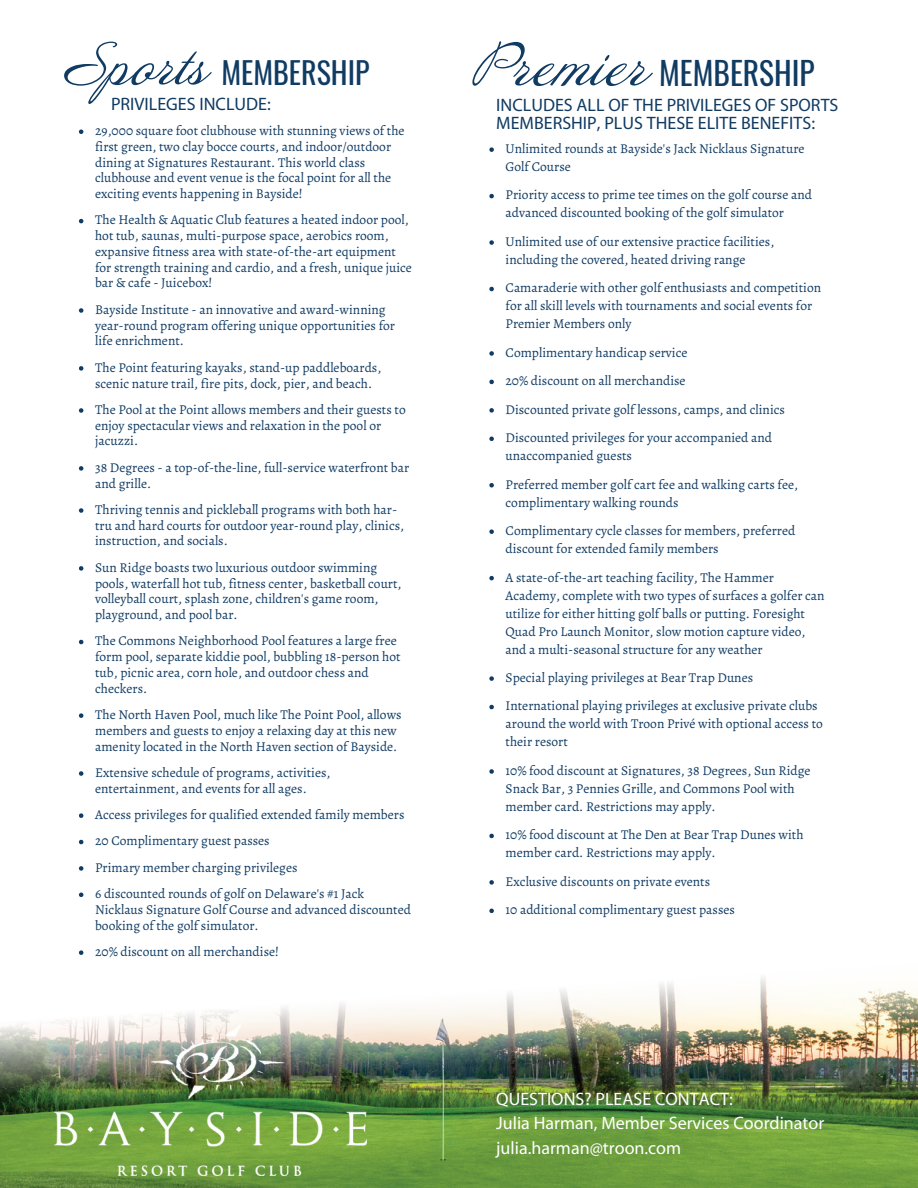
<style>
.page{position:relative;width:918px;height:1188px;background:#fff}
.page>*{position:absolute;margin:0;border:0;box-sizing:border-box;transform-origin:0 0}
.t1{font:54px "Annabelle";color:#103b63}
.t2{font:52.5px "Annabelle";color:#103b63}
.t3{font:31.5px "Oswald";color:#103b63}
.t4{font:30px "Oswald";color:#103b63}
.t5{font:18px/18px "Myriad Pro";color:#103b63}
.t6{font:18px/24.8px "Myriad Pro";color:#fff}
.t7{font:13.5px/15.8px "Alegreya";color:#103b63}
</style>
<div class="page">
<img style="left:0;top:509px;width:918px;height:679px">
<img style="left:54px;top:1024px;width:313px;height:152px">
<svg style="left:79px;top:129px;width:4px;height:5px"></svg>
<svg style="left:79px;top:219px;width:4px;height:4px"></svg>
<svg style="left:79px;top:308px;width:4px;height:5px"></svg>
<svg style="left:79px;top:366px;width:4px;height:5px"></svg>
<svg style="left:79px;top:408px;width:4px;height:5px"></svg>
<svg style="left:79px;top:466px;width:4px;height:5px"></svg>
<svg style="left:79px;top:508px;width:4px;height:5px"></svg>
<svg style="left:79px;top:566px;width:4px;height:5px"></svg>
<svg style="left:79px;top:640px;width:4px;height:4px"></svg>
<svg style="left:79px;top:713px;width:4px;height:5px"></svg>
<svg style="left:79px;top:771px;width:4px;height:5px"></svg>
<svg style="left:79px;top:813px;width:4px;height:5px"></svg>
<svg style="left:79px;top:840px;width:4px;height:4px"></svg>
<svg style="left:79px;top:866px;width:4px;height:5px"></svg>
<svg style="left:79px;top:893px;width:4px;height:4px"></svg>
<svg style="left:79px;top:950px;width:4px;height:5px"></svg>
<svg style="left:489px;top:147px;width:5px;height:5px"></svg>
<svg style="left:489px;top:194px;width:5px;height:4px"></svg>
<svg style="left:489px;top:240px;width:5px;height:5px"></svg>
<svg style="left:489px;top:287px;width:5px;height:4px"></svg>
<svg style="left:489px;top:351px;width:5px;height:5px"></svg>
<svg style="left:489px;top:380px;width:5px;height:4px"></svg>
<svg style="left:489px;top:408px;width:5px;height:5px"></svg>
<svg style="left:489px;top:437px;width:5px;height:4px"></svg>
<svg style="left:489px;top:483px;width:5px;height:5px"></svg>
<svg style="left:489px;top:529px;width:5px;height:5px"></svg>
<svg style="left:489px;top:576px;width:5px;height:4px"></svg>
<svg style="left:489px;top:676px;width:5px;height:5px"></svg>
<svg style="left:489px;top:705px;width:5px;height:4px"></svg>
<svg style="left:489px;top:769px;width:5px;height:5px"></svg>
<svg style="left:489px;top:834px;width:5px;height:4px"></svg>
<svg style="left:489px;top:880px;width:5px;height:5px"></svg>
<svg style="left:489px;top:909px;width:5px;height:4px"></svg>
<h1 class="t2" style="left:62px;top:32px;width:146px">Sports</h1>
<h3 class="t4" style="left:221px;top:49px;width:150px">MEMBERSHIP</h3>
<p class="t5" style="left:111px;top:97px;width:161px">PRIVILEGES INCLUDE:</p>
<p class="t7" style="left:95px;top:123px;width:311px">29,000 square foot clubhouse with stunning views of the first green, two clay bocce courts, and indoor/outdoor dining at Signatures Restaurant. This world class clubhouse and event venue is the focal point for all the exciting events happening in Bayside!</p>
<h1 class="t7" style="left:95px;top:212px;width:318px">The Health &amp; Aquatic Club features a heated indoor pool, hot tub, saunas, multi-purpose space, aerobics room, expansive fitness area with state-of-the-art equipment for strength training and cardio, and a fresh, unique juice bar &amp; cafe - Juicebox!</h1>
<h2 class="t7" style="left:95px;top:301px;width:301px">Bayside Institute - an innovative and award-winning year-round program offering unique opportunities for life enrichment.</h2>
<h3 class="t7" style="left:95px;top:359px;width:288px">The Point featuring kayaks, stand-up paddleboards, scenic nature trail, fire pits, dock, pier, and beach.</h3>
<p class="t7" style="left:95px;top:401px;width:312px">The Pool at the Point allows members and their guests to enjoy spectacular views and relaxation in the pool or jacuzzi.</p>
<p class="t7" style="left:95px;top:459px;width:316px">38 Degrees - a top-of-the-line, full-service waterfront bar and grille.</p>
<p class="t7" style="left:95px;top:501px;width:311px">Thriving tennis and pickleball programs with both har&shy;tru and hard courts for outdoor year-round play, clinics, instruction, and socials.</p>
<p class="t7" style="left:95px;top:559px;width:308px">Sun Ridge boasts two luxurious outdoor swimming pools, waterfall hot tub, fitness center, basketball court, volleyball court, splash zone, children's game room, playground, and pool bar.</p>
<p class="t7" style="left:95px;top:633px;width:307px">The Commons Neighborhood Pool features a large free form pool, separate kiddie pool, bubbling 18-person hot tub, picnic area, corn hole, and outdoor chess and checkers.</p>
<p class="t7" style="left:95px;top:707px;width:308px">The North Haven Pool, much like The Point Pool, allows members and guests to enjoy a relaxing day at this new amenity located in the North Haven section of Bayside.</p>
<p class="t7" style="left:95px;top:764px;width:237px">Extensive schedule of programs, activities, entertainment, and events for all ages.</p>
<p class="t7" style="left:95px;top:807px;width:311px">Access privileges for qualified extended family members</p>
<p class="t7" style="left:95px;top:833px;width:176px">20 Complimentary guest passes</p>
<p class="t7" style="left:95px;top:859px;width:204px">Primary member charging privileges</p>
<p class="t7" style="left:95px;top:886px;width:317px">6 discounted rounds of golf on Delaware's #1 Jack<br>Nicklaus Signature Golf Course and advanced discounted booking of the golf simulator.</p>
<p class="t7" style="left:95px;top:944px;width:185px">20% discount on all merchandise!</p>
<h2 class="t1" style="left:471px;top:32px;width:178px">Premier</h2>
<p class="t3" style="left:659px;top:48px;width:157px">MEMBERSHIP</p>
<p class="t5" style="left:496px;top:97px;width:344px">INCLUDES ALL OF THE PRIVILEGES OF SPORTS<br>MEMBERSHIP, PLUS THESE ELITE BENEFITS:</p>
<p class="t7" style="left:506px;top:140px;width:301px;line-height:18px">Unlimited rounds at Bayside's Jack Nicklaus Signature<br>Golf Course</p>
<p class="t7" style="left:506px;top:186px;width:308px;line-height:18px">Priority access to prime tee times on the golf course and advanced discounted booking of the golf simulator</p>
<p class="t7" style="left:506px;top:232px;width:270px;line-height:18px">Unlimited use of our extensive practice facilities, including the covered, heated driving range</p>
<p class="t7" style="left:506px;top:279px;width:317px;line-height:18px">Camaraderie with other golf enthusiasts and competition for all skill levels with tournaments and social events for<br>Premier Members only</p>
<p class="t7" style="left:506px;top:344px;width:183px">Complimentary handicap service</p>
<p class="t7" style="left:506px;top:373px;width:182px">20% discount on all merchandise</p>
<p class="t7" style="left:506px;top:401px;width:281px">Discounted private golf lessons, camps, and clinics</p>
<p class="t7" style="left:506px;top:429px;width:268px;line-height:18px">Discounted privileges for your accompanied and unaccompanied guests</p>
<p class="t7" style="left:506px;top:475px;width:294px;line-height:18px">Preferred member golf cart fee and walking carts fee, complimentary walking rounds</p>
<p class="t7" style="left:506px;top:522px;width:291px;line-height:18px">Complimentary cycle classes for members, preferred discount for extended family members</p>
<p class="t7" style="left:506px;top:568px;width:321px;line-height:18px">A state-of-the-art teaching facility, The Hammer Academy, complete with two types of surfaces a golfer can utilize for either hitting golf balls or putting. Foresight Quad Pro Launch Monitor, slow motion capture video, and a multi-seasonal structure for any weather</p>
<p class="t7" style="left:506px;top:670px;width:249px">Special playing privileges at Bear Trap Dunes</p>
<p class="t7" style="left:506px;top:697px;width:319px;line-height:18px">International playing privileges at exclusive private clubs around the world with Troon Privé with optional access to their resort</p>
<p class="t7" style="left:506px;top:761px;width:307px;line-height:18px">10% food discount at Signatures, 38 Degrees, Sun Ridge<br>Snack Bar, 3 Pennies Grille, and Commons Pool with member card. Restrictions may apply.</p>
<p class="t7" style="left:506px;top:826px;width:300px;line-height:18px">10% food discount at The Den at Bear Trap Dunes with member card. Restrictions may apply.</p>
<p class="t7" style="left:506px;top:873px;width:206px">Exclusive discounts on private events</p>
<p class="t7" style="left:506px;top:902px;width:231px">10 additional complimentary guest passes</p>
<p class="t6" style="left:496px;top:1088px;width:330px">QUESTIONS? PLEASE CONTACT:<br>Julia Harman, Member Services Coordinator julia.harman@troon.com</p>
</div>
